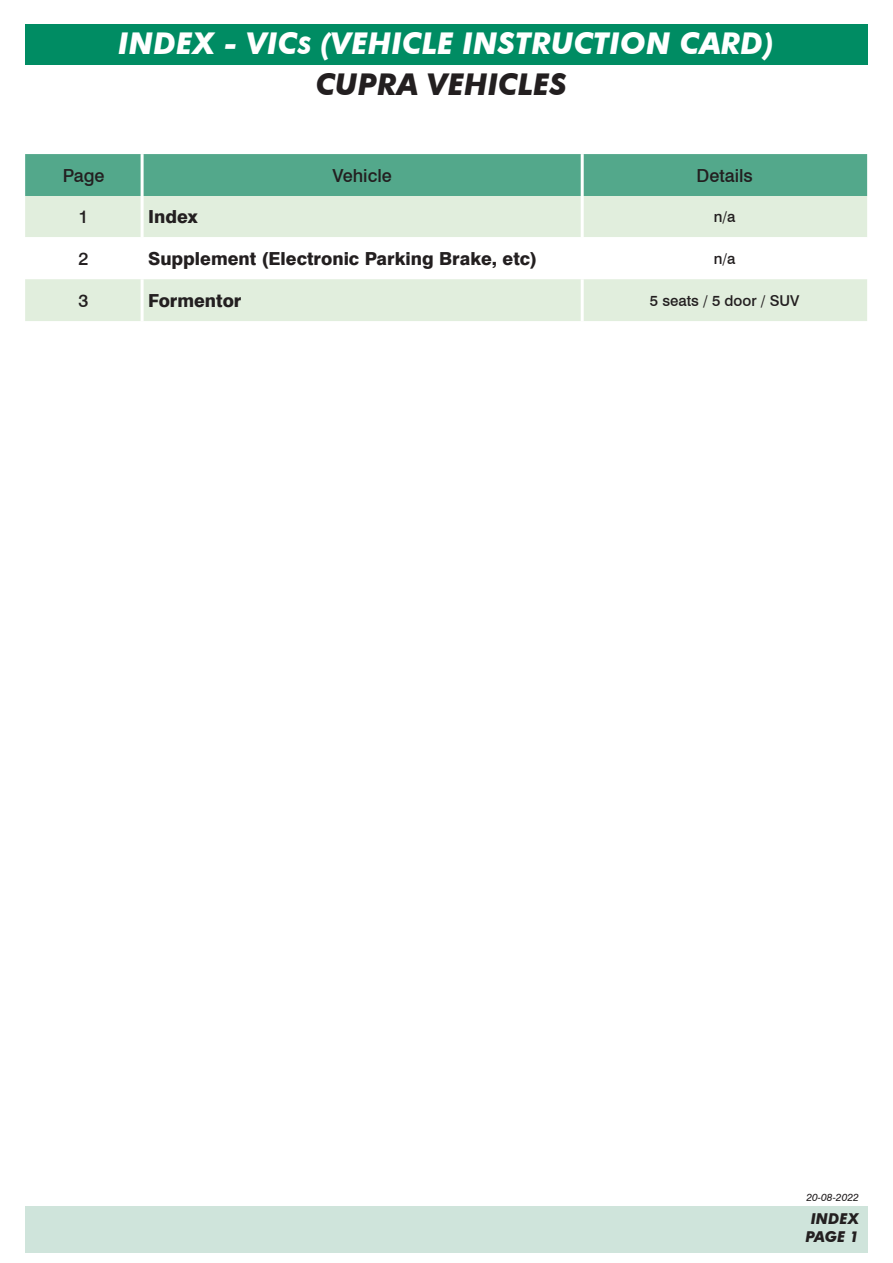
<style>
.page{position:relative;width:893px;height:1263px;background:#fff}
.page>*{position:absolute;margin:0;border:0;box-sizing:border-box;transform-origin:0 0}
._11_Car_Name{font:italic 700 30px "Futura BT";color:#fff}
._11_Car_Name-2{font:italic 700 30px "Futura BT";color:#231f20}
.t1{font:800 18px "Swiss 721 BT";color:#231f20}
.t2{font:500 18px "Swiss 721 BT";color:#231f20}
.t3{font:500 15px "Swiss 721 BT";color:#231f20}
._08_Doors_and_Seats{font:italic 700 15px/18px "Futura BT";color:#231f20;text-align:center}
._08_VIC_Number{font:italic 10.5px "Swiss 721 BT";color:#231f20}
.s1{font-size:24px}
</style>
<div class="page">
<div style="left:25px;top:24px;width:842px;height:41px;background:#008c63"></div>
<div style="left:25px;top:154px;width:842px;height:42px;background:#53a88b"></div>
<div style="left:25px;top:196px;width:842px;height:125px;background:#e1eedd"></div>
<svg style="left:25px;top:237px;width:842px;height:42px"></svg>
<hr style="left:141px;top:154px;width:3px;height:42px;background:#fff">
<hr style="left:581px;top:154px;width:3px;height:42px;background:#fff">
<hr style="left:141px;top:196px;width:3px;height:41px;background:#fff">
<hr style="left:581px;top:196px;width:3px;height:41px;background:#fff">
<hr style="left:141px;top:237px;width:3px;height:42px;background:#fff">
<hr style="left:581px;top:237px;width:3px;height:42px;background:#fff">
<hr style="left:141px;top:279px;width:3px;height:42px;background:#fff">
<hr style="left:581px;top:279px;width:3px;height:42px;background:#fff">
<div style="left:26px;top:1206px;width:841px;height:47px;background:#cfe4db"></div>
<p class="_11_Car_Name" style="left:118px;top:26px;width:657px">INDEX - VIC<span class="s1">S</span> (VEHICLE INSTRUCTION CARD)</p>
<p class="_11_Car_Name-2" style="left:316px;top:66px;width:253px">CUPRA VEHICLES</p>
<p class="t2" style="left:63px;top:165px;width:43px">Page</p>
<p class="t2" style="left:332px;top:165px;width:61px">Vehicle</p>
<p class="t2" style="left:696px;top:165px;width:58px">Details</p>
<p class="t2" style="left:79px;top:206px;width:12px">1</p>
<p class="t1" style="left:148px;top:206px;width:51px">Index</p>
<p class="t3" style="left:714px;top:207px;width:23px">n/a</p>
<p class="t2" style="left:79px;top:248px;width:12px">2</p>
<p class="t1" style="left:148px;top:248px;width:391px">Supplement (Electronic Parking Brake, etc)</p>
<p class="t3" style="left:714px;top:249px;width:23px">n/a</p>
<p class="t2" style="left:79px;top:290px;width:12px">3</p>
<p class="t1" style="left:148px;top:290px;width:95px">Formentor</p>
<p class="t3" style="left:650px;top:291px;width:151px">5 seats / 5 door / SUV</p>
<p class="_08_VIC_Number" style="left:806px;top:1191px;width:54px">20-08-2022</p>
<p class="_08_Doors_and_Seats" style="left:806px;top:1210px;width:55px">INDEX<br>PAGE 1</p>
</div>
